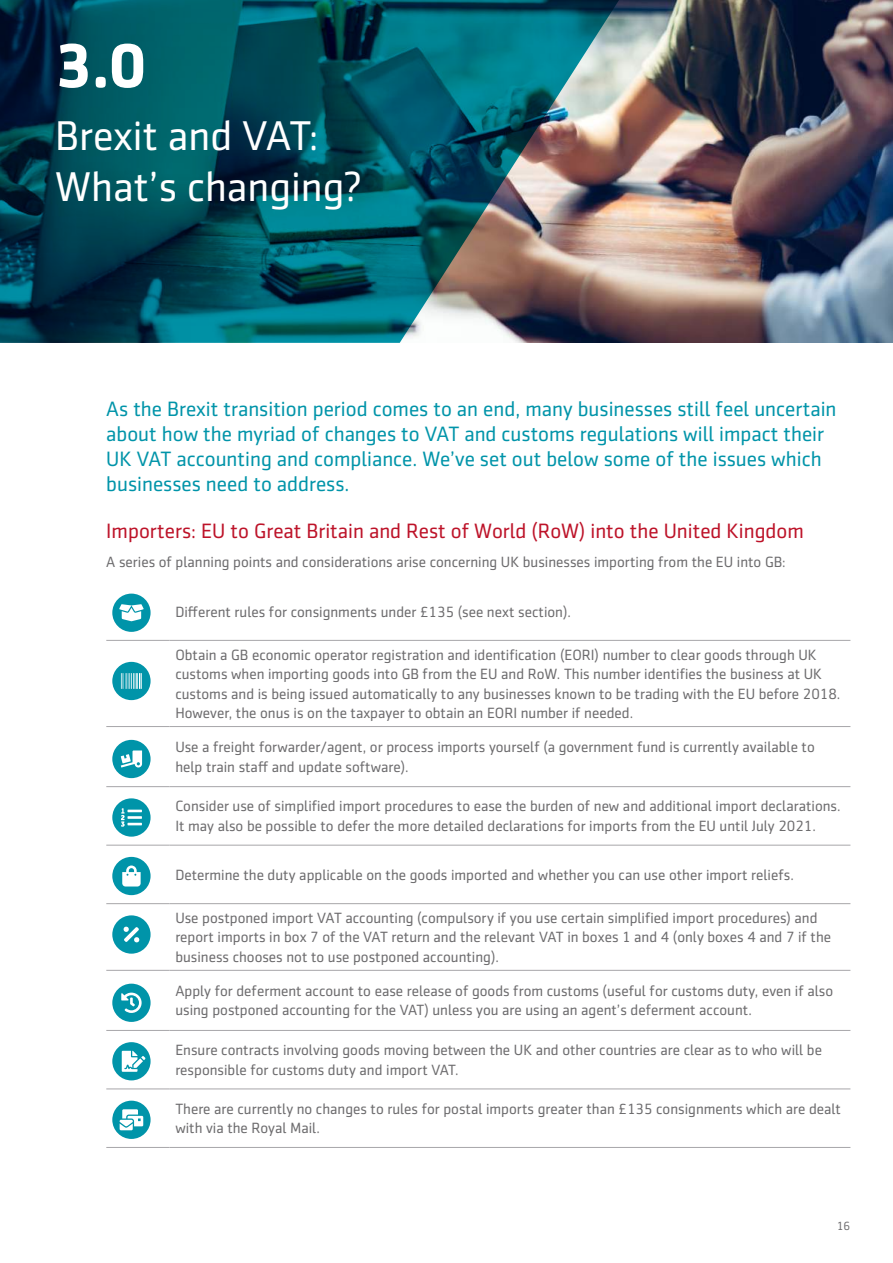
<style>
.page{position:relative;width:893px;height:1263px;background:#fff}
.page>*{position:absolute;margin:0;border:0;box-sizing:border-box;transform-origin:0 0}
.t1{font:700 63px "Sentico Sans DT";color:#fff}
.t2{font:42px/50.4px "Sentico Sans DT";color:#fff}
.t3{font:21px/24.8px "Sentico Sans DT";color:#0094a9}
.t4{font:21px "Sentico Sans DT";color:#bd1329}
.t5{font:15px/19.5px "Sentico Sans DT";color:#6d6c6e}
.t6{font:12px "Sentico Sans DT";color:#6d6c6e}
</style>
<div class="page">
<img style="left:627px;top:0;width:266px;height:343px">
<hr style="left:106px;top:640px;width:63px;height:1px;background:#a7a6a9">
<hr style="left:169px;top:640px;width:681px;height:1px;background:#a7a6a9">
<hr style="left:106px;top:726px;width:63px;height:1px;background:#a7a6a9">
<hr style="left:169px;top:726px;width:681px;height:1px;background:#a7a6a9">
<hr style="left:106px;top:786px;width:63px;height:1px;background:#a7a6a9">
<hr style="left:169px;top:786px;width:681px;height:1px;background:#a7a6a9">
<hr style="left:106px;top:845px;width:63px;height:1px;background:#a7a6a9">
<hr style="left:169px;top:845px;width:681px;height:1px;background:#a7a6a9">
<hr style="left:106px;top:903px;width:63px;height:1px;background:#a7a6a9">
<hr style="left:169px;top:903px;width:681px;height:1px;background:#a7a6a9">
<hr style="left:106px;top:970px;width:63px;height:1px;background:#a7a6a9">
<hr style="left:169px;top:970px;width:681px;height:1px;background:#a7a6a9">
<hr style="left:106px;top:1030px;width:63px;height:1px;background:#a7a6a9">
<hr style="left:169px;top:1030px;width:681px;height:1px;background:#a7a6a9">
<hr style="left:106px;top:1088px;width:63px;height:1px;background:#a7a6a9">
<hr style="left:169px;top:1088px;width:681px;height:1px;background:#a7a6a9">
<hr style="left:106px;top:1147px;width:63px;height:1px;background:#a7a6a9">
<hr style="left:169px;top:1147px;width:681px;height:1px;background:#a7a6a9">
<div style="left:112px;top:594px;width:39px;height:38px;background:#0094a9;border-radius:50%"></div>
<svg style="left:119px;top:604px;width:25px;height:17px"></svg>
<div style="left:112px;top:662px;width:39px;height:38px;background:#0094a9;border-radius:50%"></div>
<svg style="left:121px;top:673px;width:21px;height:16px"></svg>
<div style="left:112px;top:740px;width:39px;height:38px;background:#0094a9;border-radius:50%"></div>
<svg style="left:121px;top:750px;width:21px;height:17px"></svg>
<div style="left:112px;top:798px;width:39px;height:39px;background:#0094a9;border-radius:50%"></div>
<svg style="left:121px;top:808px;width:21px;height:19px"></svg>
<div style="left:112px;top:857px;width:39px;height:38px;background:#0094a9;border-radius:50%"></div>
<svg style="left:122px;top:865px;width:19px;height:21px"></svg>
<div style="left:112px;top:915px;width:39px;height:39px;background:#0094a9;border-radius:50%"></div>
<svg style="left:123px;top:926px;width:17px;height:17px"></svg>
<div style="left:112px;top:984px;width:39px;height:38px;background:#0094a9;border-radius:50%"></div>
<svg style="left:121px;top:992px;width:21px;height:21px"></svg>
<div style="left:112px;top:1042px;width:39px;height:38px;background:#0094a9;border-radius:50%"></div>
<svg style="left:122px;top:1051px;width:23px;height:21px"></svg>
<div style="left:112px;top:1101px;width:39px;height:38px;background:#0094a9;border-radius:50%"></div>
<svg style="left:120px;top:1109px;width:23px;height:21px"></svg>
<svg style="left:0;top:0;width:627px;height:343px;background:#1d5b66"></svg>
<h1 class="t1" style="left:55px;top:29px;width:92px">3.0</h1>
<h2 class="t2" style="left:55px;top:111px;width:308px">Brexit and VAT:<br>What’s changing?</h2>
<p class="t3" style="left:106px;top:397px;width:732px">As the Brexit transition period comes to an end, many businesses still feel uncertain about how the myriad of changes to VAT and customs regulations will impact their UK VAT accounting and compliance. We’ve set out below some of the issues which businesses need to address.</p>
<h3 class="t4" style="left:106px;top:519px;width:699px">Importers: EU to Great Britain and Rest of World (RoW) into the United Kingdom</h3>
<p class="t5" style="left:106px;top:552px;width:681px">A series of planning points and considerations arise concerning UK businesses importing from the EU into GB:</p>
<p class="t5" style="left:175px;top:602px;width:397px">Different rules for consignments under £135 (see next section).</p>
<p class="t5" style="left:175px;top:645px;width:667px">Obtain a GB economic operator registration and identification (EORI) number to clear goods through UK customs when importing goods into GB from the EU and RoW. This number identifies the business at UK customs and is being issued automatically to any businesses known to be trading with the EU before 2018.<br>However, the onus is on the taxpayer to obtain an EORI number if needed.</p>
<p class="t5" style="left:175px;top:737px;width:641px">Use a freight forwarder/agent, or process imports yourself (a government fund is currently available to help train staff and update software).</p>
<p class="t5" style="left:175px;top:797px;width:667px">Consider use of simplified import procedures to ease the burden of new and additional import declarations.<br>It may also be possible to defer the more detailed declarations for imports from the EU until July 2021.</p>
<p class="t5" style="left:175px;top:865px;width:620px">Determine the duty applicable on the goods imported and whether you can use other import reliefs.</p>
<p class="t5" style="left:175px;top:908px;width:657px">Use postponed import VAT accounting (compulsory if you use certain simplified import procedures) and report imports in box 7 of the VAT return and the relevant VAT in boxes 1 and 4 (only boxes 4 and 7 if the business chooses not to use postponed accounting).</p>
<p class="t5" style="left:175px;top:981px;width:659px">Apply for deferment account to ease release of goods from customs (useful for customs duty, even if also using postponed accounting for the VAT) unless you are using an agent’s deferment account.</p>
<p class="t5" style="left:175px;top:1040px;width:648px">Ensure contracts involving goods moving between the UK and other countries are clear as to who will be responsible for customs duty and import VAT.</p>
<p class="t5" style="left:175px;top:1099px;width:667px">There are currently no changes to rules for postal imports greater than £135 consignments which are dealt with via the Royal Mail.</p>
<p class="t6" style="left:837px;top:1219px;width:15px">16</p>
</div>
